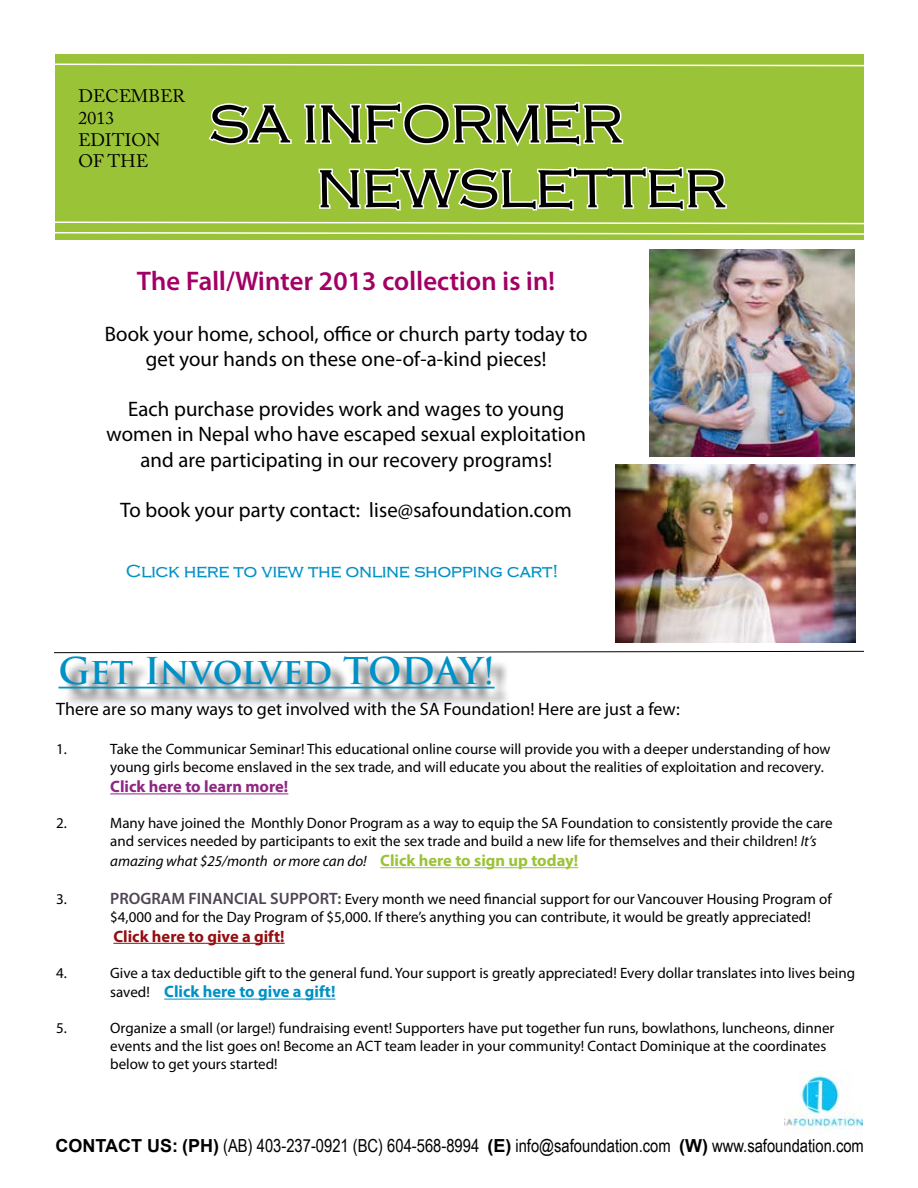
<style>
.page{position:relative;width:918px;height:1188px;background:#fff}
.page>*{position:absolute;margin:0;border:0;box-sizing:border-box;transform-origin:0 0}
.t1{font:54px/64.8px "HANA Bold";color:#000}
.t2{font:700 36px "Trajan Pro";letter-spacing:-.015em;color:#0091c6}
.t3{font:600 27px "Myriad Pro";color:#a20064}
.t4{font:21px/25.2px "Myriad Pro";letter-spacing:-.01em;color:#000;text-align:center}
.t5{font:18px "Arial Narrow";color:#000}
.t6{font:18px "Myriad Pro";color:#000}
.t7{font:18px "HANA Bold";color:#0091c6}
.t8{font:18px/21.6px "Adobe Caslon Pro";color:#000}
.t9{font:700 16.5px "Myriad Pro";color:#0091c6}
.t10{font:700 16.5px "Myriad Pro";color:#8f2783}
.t11{font:700 16.5px "Myriad Pro";color:#930f12}
.t12{font:15px/18px "Myriad Pro";color:#000}
.t13{font:italic 15px "Myriad Pro";color:#000}
.s1{font-style:italic}
.s2{font-weight:700;font-style:normal;font-size:16.5px;color:#9bc338}
.s3{font-weight:600;font-size:16.5px;color:#504455}
.s4{font-weight:400;font-size:15px;color:#000}
.s5{font-family:"Arial";font-weight:700}
</style>
<div class="page">
<div style="left:60px;top:658px;width:451px;height:48px;background:#000;opacity:.75"></div>
<hr style="left:58px;top:687px;width:437px;height:1px;background:#0091c6">
<hr style="left:110px;top:793px;width:178px;height:1px;background:#8f2783">
<hr style="left:380px;top:867px;width:198px;height:1px;background:#9bc338">
<hr style="left:113px;top:943px;width:172px;height:1px;background:#930f12">
<hr style="left:164px;top:999px;width:171px;height:1px;background:#0091c6">
<svg style="left:55px;top:54px;width:809px;height:494px"></svg>
<svg style="left:54px;top:651px;width:810px;height:2px"></svg>
<img style="left:784px;top:1071px;width:79px;height:63px">
<img style="left:649px;top:249px;width:206px;height:207px">
<img style="left:616px;top:464px;width:240px;height:178px">
<p class="t8" style="left:79px;top:85px;width:108px">DECEMBER<br>2013<br>EDITION<br>OF THE</p>
<h1 class="t1" style="left:317px;top:90px;width:412px;text-indent:-108px">SA INFORMER<br>NEWSLETTER</h1>
<h3 class="t3" style="left:137px;top:264px;width:420px">The Fall/Winter 2013 collection is in!</h3>
<h3 class="t4" style="left:105px;top:321px;width:485px">Book your home, school, office or church party today to get your hands on these one-of-a-kind pieces!</h3>
<h3 class="t4" style="left:106px;top:396px;width:482px">Each purchase provides work and wages to young women in Nepal who have escaped sexual exploitation and are participating in our recovery programs!</h3>
<h3 class="t4" style="left:121px;top:497px;width:453px">To book your party contact: lise@safoundation.com</h3>
<p class="t7" style="left:126px;top:559px;width:434px">Click here to view the online shopping cart!</p>
<h2 class="t2" style="left:58px;top:649px;width:438px">Get Involved TODAY!</h2>
<p class="t6" style="left:56px;top:698px;width:625px">There are so many ways to get involved with the SA Foundation! Here are just a few:</p>
<p class="t12" style="left:56px;top:740px;width:12px">1.</p>
<p class="t12" style="left:110px;top:740px;width:722px">Take the Communicar Seminar! This educational online course will provide you with a deeper understanding of how young girls become enslaved in the sex trade, and will educate you about the realities of exploitation and recovery.</p>
<p class="t10" style="left:110px;top:776px;width:180px">Click here to learn more!</p>
<p class="t12" style="left:56px;top:814px;width:12px">2.</p>
<p class="t12" style="left:110px;top:814px;width:724px">Many have joined the Monthly Donor Program as a way to equip the SA Foundation to consistently provide the care and services needed by participants to exit the sex trade and build a new life for themselves and their children! <span class="s1">It’s</span></p>
<p class="t13" style="left:110px;top:852px;width:470px">amazing what $25/month or more can do! <span class="s2">Click here to sign up today!</span></p>
<p class="t12" style="left:56px;top:890px;width:12px">3.</p>
<p class="t12" style="left:110px;top:890px;width:723px"><span class="s3">PROGRAM FINANCIAL SUPPORT:</span> Every month we need financial support for our Vancouver Housing Program of $4,000 and for the Day Program of $5,000. If there’s anything you can contribute, it would be greatly appreciated!</p>
<p class="t11" style="left:113px;top:925px;width:173px">Click here to give a gift!</p>
<p class="t12" style="left:56px;top:963px;width:12px">4.</p>
<p class="t12" style="left:110px;top:963px;width:746px">Give a tax deductible gift to the general fund. Your support is greatly appreciated! Every dollar translates into lives being</p>
<p class="t9" style="left:110px;top:981px;width:227px"><span class="s4">saved!</span> Click here to give a gift!</p>
<p class="t12" style="left:56px;top:1019px;width:12px">5.</p>
<p class="t12" style="left:110px;top:1019px;width:726px">Organize a small (or large!) fundraising event! Supporters have put together fun runs, bowlathons, luncheons, dinner events and the list goes on! Become an ACT team leader in your community! Contact Dominique at the coordinates below to get yours started!</p>
<p class="t5" style="left:55px;top:1133px;width:810px"><span class="s5">CONTACT US: (PH)</span> (AB) 403-237-0921 (BC) 604-568-8994 <span class="s5">(E)</span> info@safoundation.com <span class="s5">(W)</span> www.safoundation.com</p>
</div>
